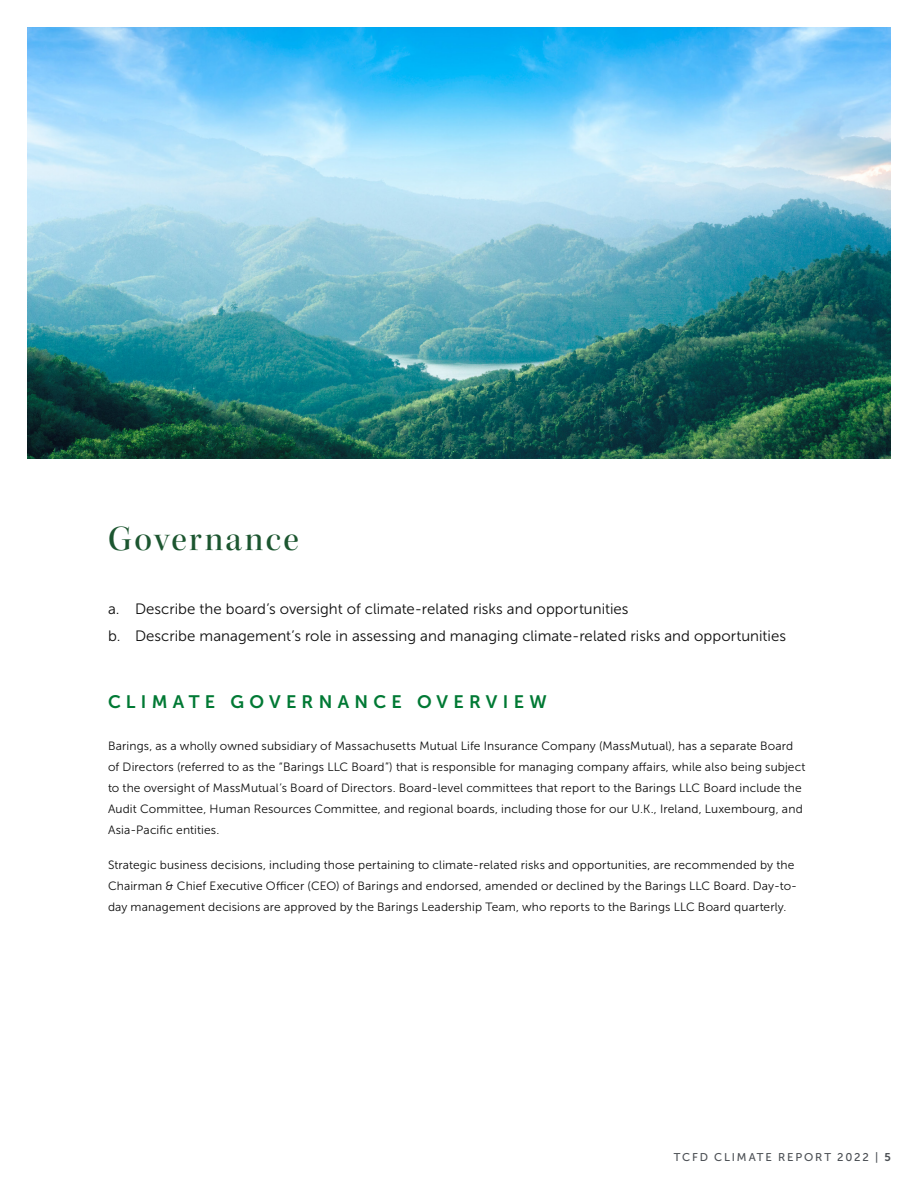
<style>
.page{position:relative;width:918px;height:1188px;background:#fff}
.page>*{position:absolute;margin:0;border:0;box-sizing:border-box;transform-origin:0 0}
.t1{font:36px "Kepler Std Medium Disp";letter-spacing:.065em;color:#1c5630}
.t2{font:18px "Museo Sans 700";letter-spacing:.295em;color:#007934}
.t3{font:15px/27px "Museo Sans 300";letter-spacing:.005em;color:#0d0d0d}
.t4{font:12px/21px "Museo Sans 300";letter-spacing:.01em;color:#0d0d0d}
.t5{font:11.25px "Museo Sans 500";letter-spacing:.16em;color:#4b4f54}
.s1{font-family:"Museo Sans 700"}
</style>
<div class="page">
<img style="left:27px;top:27px;width:864px;height:432px">
<h1 class="t1" style="left:108px;top:518px;width:192px">Governance</h1>
<p class="t3" style="left:108px;top:596px;width:680px">a. Describe the board’s oversight of climate-related risks and opportunities<br>b. Describe management’s role in assessing and managing climate-related risks and opportunities</p>
<h2 class="t2" style="left:108px;top:692px;width:440px">CLIMATE GOVERNANCE OVERVIEW</h2>
<p class="t4" style="left:108px;top:736px;width:699px">Barings, as a wholly owned subsidiary of Massachusetts Mutual Life Insurance Company (MassMutual), has a separate Board of Directors (referred to as the “Barings LLC Board”) that is responsible for managing company affairs, while also being subject to the oversight of MassMutual’s Board of Directors. Board-level committees that report to the Barings LLC Board include the Audit Committee, Human Resources Committee, and regional boards, including those for our U.K., Ireland, Luxembourg, and Asia-Pacific entities.</p>
<p class="t4" style="left:108px;top:854px;width:691px">Strategic business decisions, including those pertaining to climate-related risks and opportunities, are recommended by the<br>Chairman &amp; Chief Executive Officer (CEO) of Barings and endorsed, amended or declined by the Barings LLC Board. Day-to&shy;day management decisions are approved by the Barings Leadership Team, who reports to the Barings LLC Board quarterly.</p>
<p class="t5" style="left:674px;top:1151px;width:219px">TCFD CLIMATE REPORT 2022 | <span class="s1">5</span></p>
</div>
